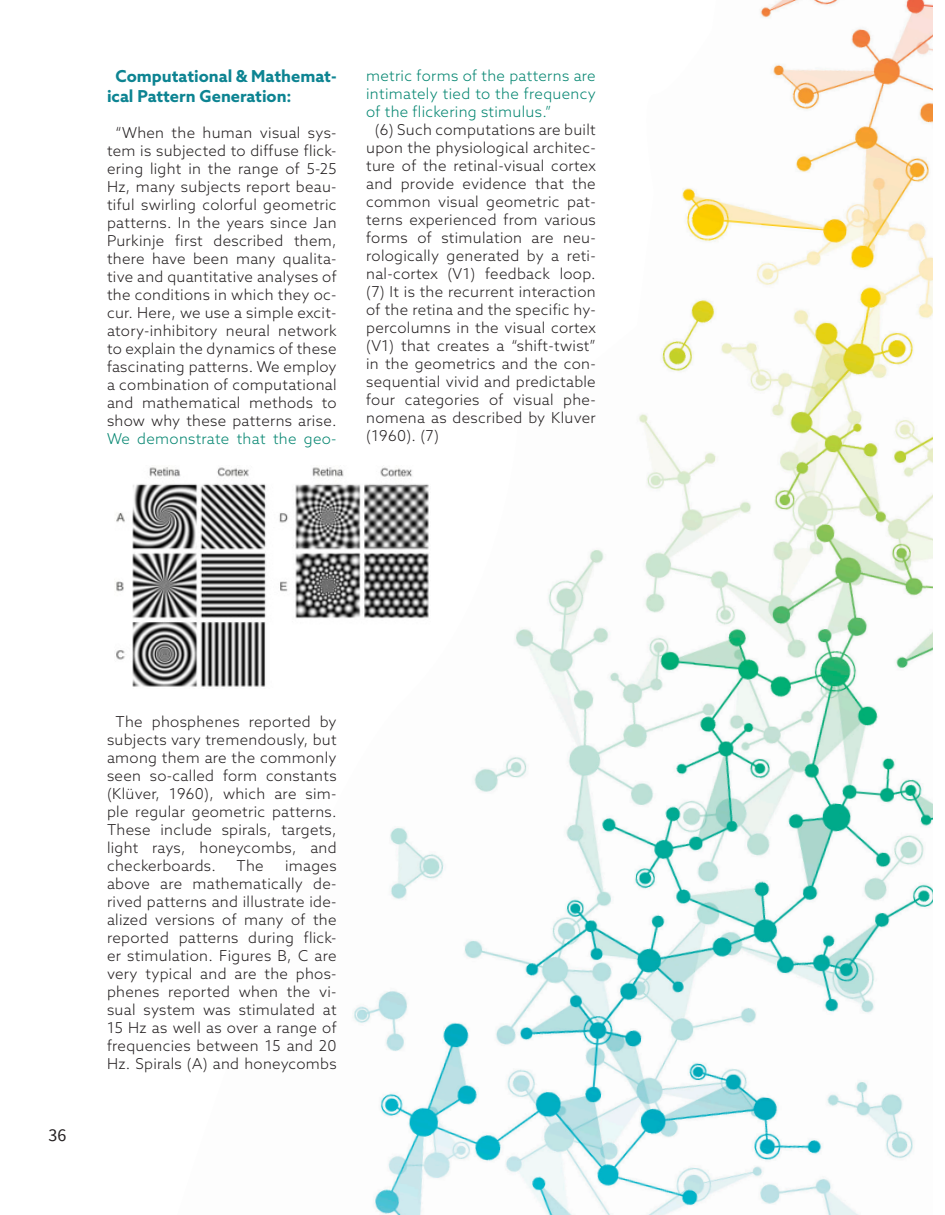
<style>
.page{position:relative;width:945px;height:1215px;background:#fff}
.page>*{position:absolute;margin:0;border:0;box-sizing:border-box;transform-origin:0 0}
.t1{font:18px "Source Sans Pro";color:#231f20}
.tipografia_para_revi{font:700 16.5px/19.8px "Azo Sans";color:#0d8492}
.tipografia_para_revi-2{font:300 15px/18px "Azo Sans";letter-spacing:.02em;color:#231f20;text-align:justify}
.tipografia_para_revi-3{font:300 15px/18px "Azo Sans";letter-spacing:.02em;color:#038570;text-align:justify}
.s1{color:#038570}
</style>
<div class="page">
<img style="left:352px;top:0;width:581px;height:1215px">
<img style="left:116px;top:466px;width:315px;height:223px">
<p class="tipografia_para_revi" style="left:107px;top:66px;width:231px;text-indent:9px">Computational &amp; Mathemat&shy;ical Pattern Generation:</p>
<p class="tipografia_para_revi-2" style="left:107px;top:123px;width:231px;text-align:center">“When the human visual sys&shy;tem is subjected to diffuse flick&shy;ering light in the range of 5-25<br>Hz, many subjects report beau&shy;tiful swirling colorful geometric patterns. In the years since Jan<br>Purkinje first described them, there have been many qualita&shy;tive and quantitative analyses of the conditions in which they oc&shy;cur. Here, we use a simple excit&shy;atory-inhibitory neural network to explain the dynamics of these fascinating patterns. We employ a combination of computational and mathematical methods to show why these patterns arise.<br><span class="s1">We demonstrate that the geo-</span></p>
<p class="tipografia_para_revi-3" style="left:366px;top:66px;width:231px">metric forms of the patterns are intimately tied to the frequency of the flickering stimulus.”</p>
<p class="tipografia_para_revi-2" style="left:366px;top:120px;width:231px;text-indent:9px">(6) Such computations are built upon the physiological architec&shy;ture of the retinal-visual cortex and provide evidence that the common visual geometric pat&shy;terns experienced from various forms of stimulation are neu&shy;rologically generated by a reti&shy;nal-cortex (V1) feedback loop. (7) It is the recurrent interaction of the retina and the specific hy&shy;percolumns in the visual cortex (V1) that creates a “shift-twist” in the geometrics and the con&shy;sequential vivid and predictable four categories of visual phe&shy;nomena as described by Kluver (1960). (7)</p>
<p class="t1" style="left:48px;top:1124px;width:19px">36</p>
<p class="tipografia_para_revi-2" style="left:107px;top:712px;width:231px;text-indent:9px">The phosphenes reported by subjects vary tremendously, but among them are the commonly seen so-called form constants (Klüver, 1960), which are sim&shy;ple regular geometric patterns.<br>These include spirals, targets, light rays, honeycombs, and checkerboards.</p>
<p class="tipografia_para_revi-2" style="left:237px;top:856px;width:29px">The</p>
<p class="tipografia_para_revi-2" style="left:107px;top:856px;width:231px;text-indent:178px">images above are mathematically de&shy;rived patterns and illustrate ide&shy;alized versions of many of the reported patterns during flick&shy;er stimulation. Figures B, C are very typical and are the phos&shy;phenes reported when the vi&shy;sual system was stimulated at 15 Hz as well as over a range of frequencies between 15 and 20<br>Hz. Spirals (A) and honeycombs</p>
</div>
